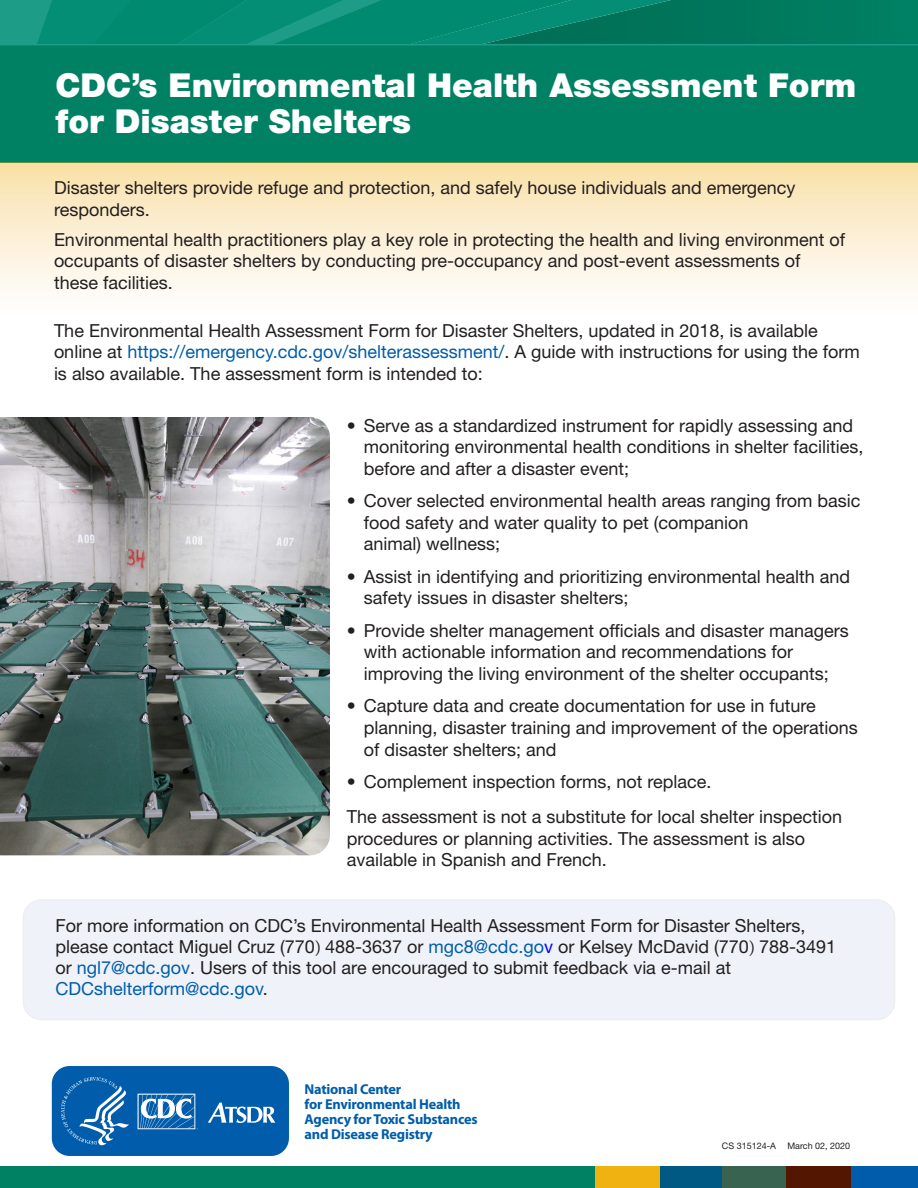
<style>
.page{position:relative;width:918px;height:1188px;background:#fff}
.page>*{position:absolute;margin:0;border:0;box-sizing:border-box;transform-origin:0 0}
.H1-_title{font:900 33px/36px "Helvetica Neue LT Std";color:#fff}
.t1{font:18px/21.6px "Helvetica Neue LT Std";color:#231f20}
.t2{font:700 14.25px/14.9px "Myriad Pro";letter-spacing:-.015em;color:#015dab}
.t3{font:9px "Helvetica Neue LT Std";color:#231f20}
.s1{color:#015dab}
.s2{font-family:"Minion Pro"}
.s3{color:#00f}
</style>
<div class="page">
<div style="left:0;top:1167px;width:597px;height:21px;background:#008164"></div>
<div style="left:658px;top:1167px;width:65px;height:21px;background:#005983"></div>
<div style="left:722px;top:1167px;width:65px;height:21px;background:#376350"></div>
<div style="left:787px;top:1167px;width:64px;height:21px;background:#531600"></div>
<div style="left:851px;top:1167px;width:67px;height:21px;background:#015dab"></div>
<div style="left:595px;top:1167px;width:64px;height:21px;background:#efb211"></div>
<svg style="left:0;top:0;width:918px;height:44px;background:#03866b"></svg>
<div style="left:0;top:45px;width:918px;height:117px;background:#008164"></div>
<hr style="left:0;top:44px;width:918px;height:1px;background:#1d9c87">
<div style="left:0;top:162px;width:918px;height:156px;background:linear-gradient(to bottom,#f9e1a9,#fff)"></div>
<img style="left:0;top:417px;width:330px;height:438px">
<div style="left:23px;top:900px;width:872px;height:119px;background:#eff2f9;border-radius:18px"></div>
<div style="left:23px;top:899px;width:872px;height:121px;border:2px solid #eeeeef;border-radius:18px"></div>
<svg style="left:51px;top:1066px;width:238px;height:90px;background:#1d6fb4"></svg>
<h1 class="H1-_title" style="left:56px;top:67px;width:802px">CDC’s Environmental Health Assessment Form for Disaster Shelters</h1>
<p class="t1" style="left:54px;top:177px;width:743px">Disaster shelters provide refuge and protection, and safely house individuals and emergency responders.</p>
<p class="t1" style="left:54px;top:228px;width:793px">Environmental health practitioners play a key role in protecting the health and living environment of occupants of disaster shelters by conducting pre-occupancy and post-event assessments of these facilities.</p>
<p class="t1" style="left:54px;top:319px;width:807px">The Environmental Health Assessment Form for Disaster Shelters, updated in 2018, is available online at <span class="s1">https://emergency.cdc.gov/shelterassessment/</span>. A guide with instructions for using the form is also available. The assessment form is intended to:</p>
<p class="t1" style="left:364px;top:414px;width:501px;text-indent:-17px">• Serve as a standardized instrument for rapidly assessing and monitoring environmental health conditions in shelter facilities, before and after a disaster event;</p>
<p class="t1" style="left:364px;top:490px;width:498px;text-indent:-17px">• Cover selected environmental health areas ranging from basic food safety and water quality to pet (companion<br>animal) wellness;</p>
<p class="t1" style="left:364px;top:565px;width:488px;text-indent:-17px">• Assist in identifying and prioritizing environmental health and safety issues in disaster shelters;</p>
<p class="t1" style="left:364px;top:619px;width:487px;text-indent:-17px">• Provide shelter management officials and disaster managers with actionable information and recommendations for improving the living environment of the shelter occupants;</p>
<p class="t1" style="left:364px;top:695px;width:496px;text-indent:-17px">• Capture data and create documentation for use in future planning, disaster training and improvement of the operations of disaster shelters; and</p>
<p class="t1" style="left:347px;top:771px;width:366px">• Complement inspection forms, not replace.</p>
<p class="t1" style="left:347px;top:806px;width:497px">The assessment is not a substitute for local shelter inspection procedures or planning activities. The assessment is also available in Spanish and French.</p>
<p class="t1" style="left:56px;top:914px;width:782px">For more information on CDC’s Environmental Health Assessment Form for Disaster Shelters, please contact Miguel Cruz (770<span class="s2">)</span> 488-3637 or <span class="s1">mgc8@cdc.go</span><span class="s3">v</span> or Kelsey McDavid (770<span class="s2">)</span> 788-3491 or <span class="s1">ngl7@cdc.gov</span>. Users of this tool are encouraged to submit feedback via e-mail at <span class="s1">CDCshelterform@cdc.gov</span>.</p>
<p class="t2" style="left:305px;top:1082px;width:175px">National Center<br>for Environmental Health<br>Agency for Toxic Substances and Disease Registry</p>
<p class="t3" style="left:722px;top:1140px;width:56px">CS 315124-A</p>
<p class="t3" style="left:787px;top:1140px;width:64px">March 02, 2020</p>
</div>
